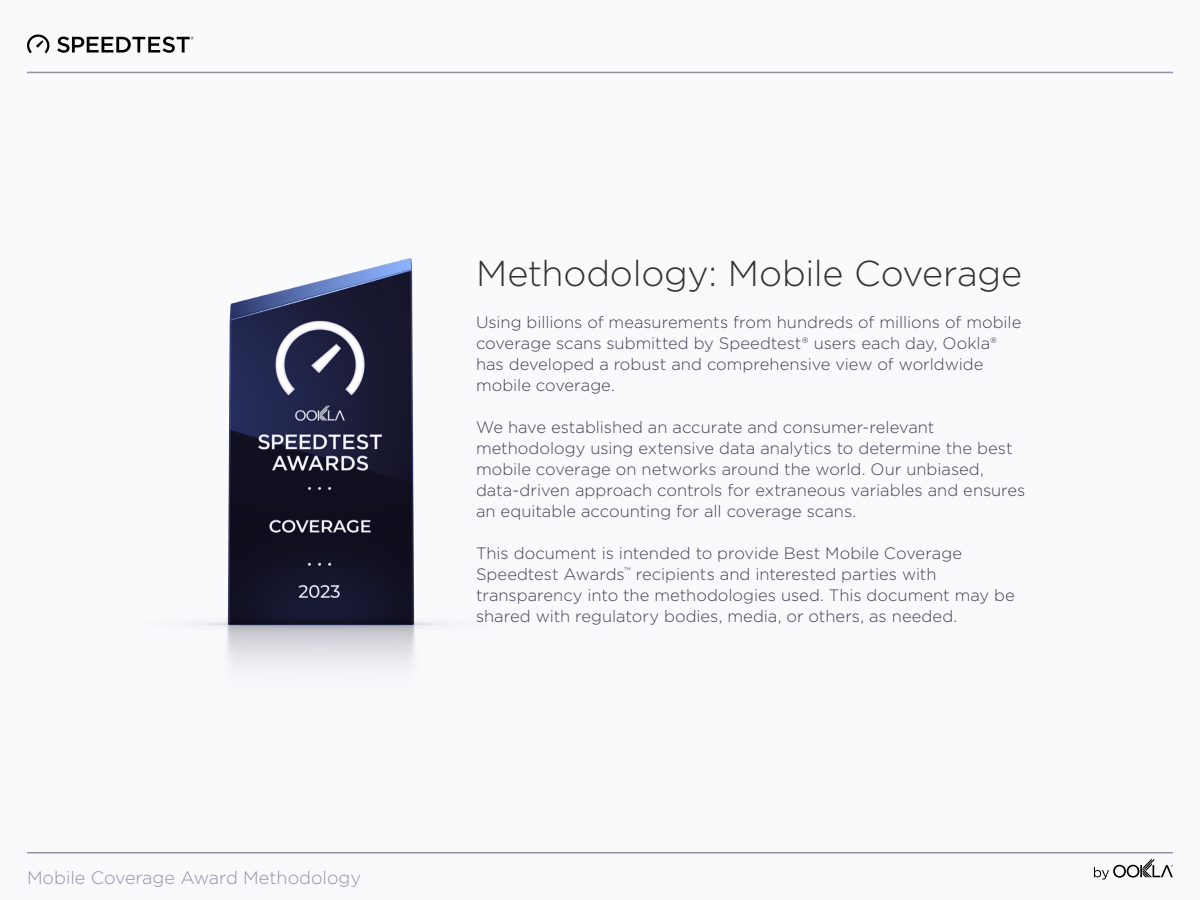
<style>
.page{position:relative;width:1200px;height:900px;background:#f9fafc}
.page>*{position:absolute;margin:0;border:0;box-sizing:border-box;transform-origin:0 0}
.t1{font:300 36px "Gotham";letter-spacing:-.01em;color:#333}
.t2{font:300 18px "Gotham";color:#9193a8}
.t3{font:300 16.5px/21px "Gotham";color:#404254}
</style>
<div class="page">
<hr style="left:27px;top:852px;width:1146px;height:2px;background:#9193a8">
<hr style="left:27px;top:72px;width:1146px;height:1px;background:#9193a8">
<svg style="left:27px;top:34px;width:22px;height:19px"></svg>
<svg style="left:57px;top:37px;width:136px;height:16px"></svg>
<svg style="left:1094px;top:859px;width:79px;height:21px"></svg>
<img style="left:195px;top:258px;width:252px;height:410px">
<p class="t2" style="left:27px;top:866px;width:336px">Mobile Coverage Award Methodology</p>
<p class="t1" style="left:476px;top:251px;width:548px">Methodology: Mobile Coverage</p>
<p class="t3" style="left:476px;top:311px;width:547px">Using billions of measurements from hundreds of millions of mobile coverage scans submitted by Speedtest® users each day, Ookla® has developed a robust and comprehensive view of worldwide mobile coverage.</p>
<p class="t3" style="left:476px;top:416px;width:551px">We have established an accurate and consumer-relevant methodology using extensive data analytics to determine the best mobile coverage on networks around the world. Our unbiased, data-driven approach controls for extraneous variables and ensures an equitable accounting for all coverage scans.</p>
<p class="t3" style="left:476px;top:542px;width:540px">This document is intended to provide Best Mobile Coverage Speedtest Awards<sup>™</sup> recipients and interested parties with transparency into the methodologies used. This document may be shared with regulatory bodies, media, or others, as needed.</p>
</div>
